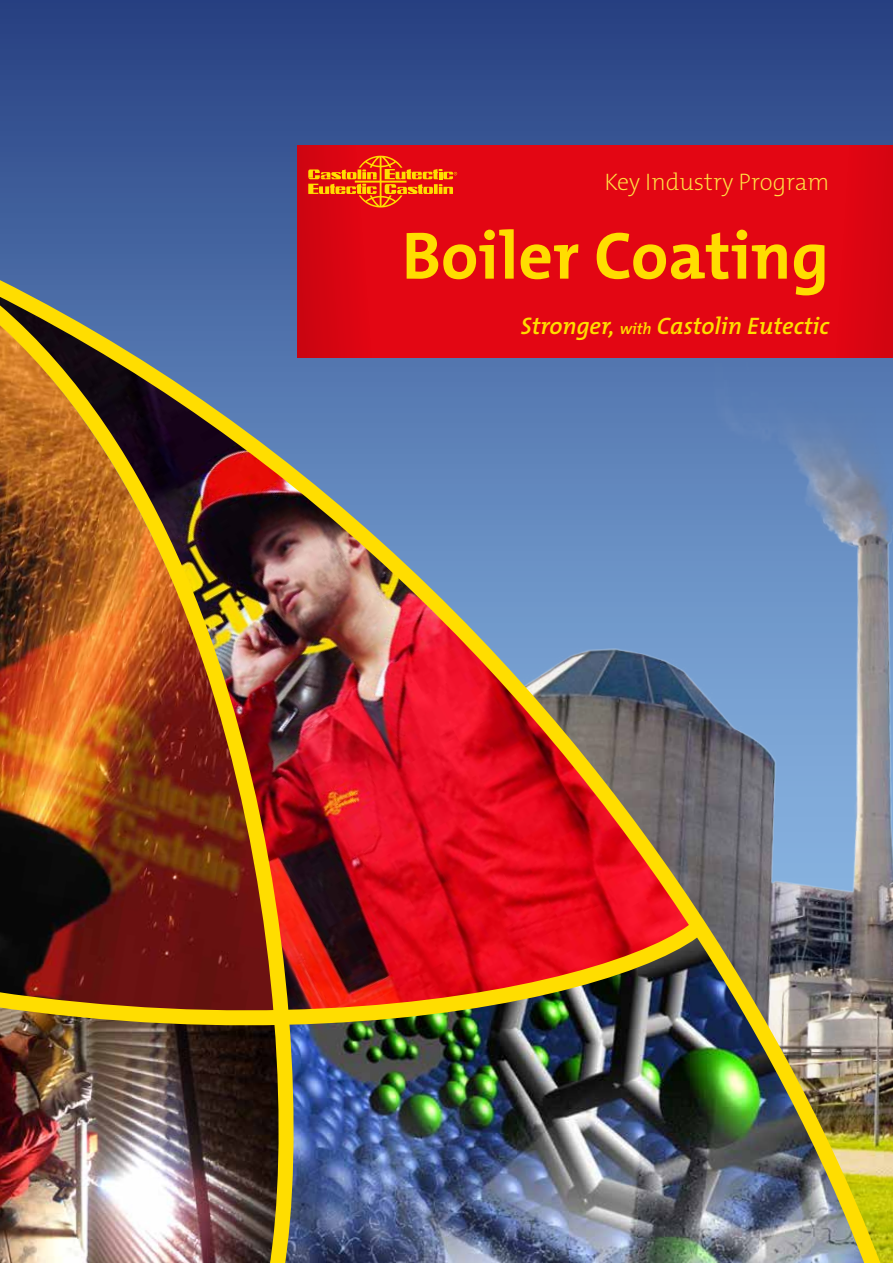
<style>
.page{position:relative;width:893px;height:1263px;background:#fff}
.page>*{position:absolute;margin:0;border:0;box-sizing:border-box;transform-origin:0 0}
.t1{font:700 67.5px "The Mix B W7";color:#fd0}
.t2{font:italic 600 24px "The Mix B W6";color:#fd0}
.t3{font:200 24px "The Mix B W2";color:#ffe343}
.s1{font-size:16.05px}
</style>
<div class="page">
<img style="left:0;top:0;width:893px;height:1263px">
<img style="left:321px;top:358px;width:402px;height:745px">
<img style="left:0;top:67px;width:321px;height:1196px">
<div style="left:297px;top:145px;width:596px;height:213px;background:#e30613"></div>
<div style="left:297px;top:145px;width:223px;height:213px;background:linear-gradient(to right,#d50511,#e90614)"></div>
<div style="left:304px;top:151px;width:157px;height:61px;background:linear-gradient(to right,#d70711,#e80813)"></div>
<svg style="left:308px;top:156px;width:149px;height:51px"></svg>
<p class="t3" style="left:604px;top:166px;width:226px">Key Industry Program</p>
<h1 class="t1" style="left:402px;top:212px;width:429px">Boiler Coating</h1>
<p class="t2" style="left:521px;top:311px;width:310px">Stronger, <span class="s1">with</span> Castolin Eutectic</p>
</div>
